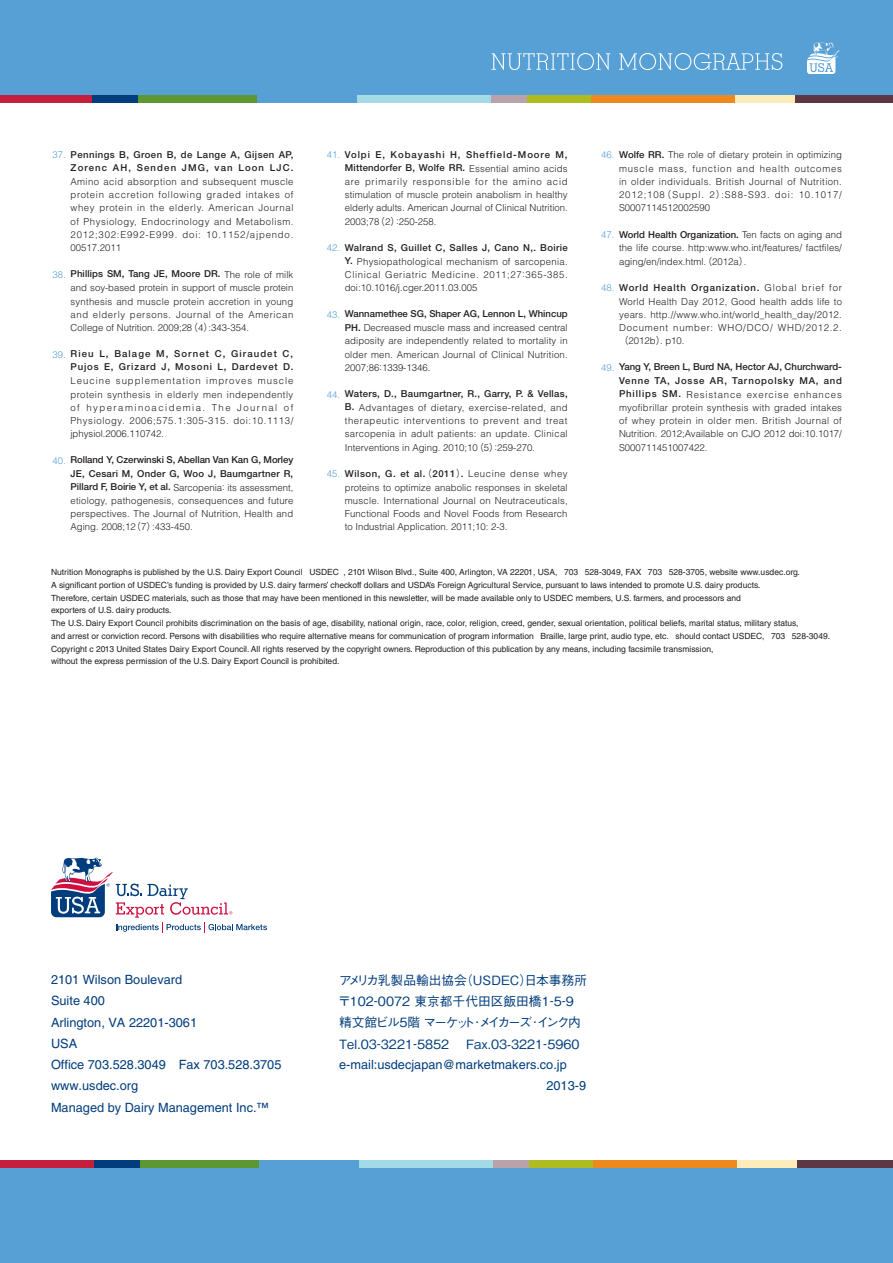
<style>
.page{position:relative;width:893px;height:1263px;background:#fff}
.page>*{position:absolute;margin:0;border:0;box-sizing:border-box;transform-origin:0 0}
.USA本文{font:12.75px "Helvetica LT Std";color:#013d7d}
.USA本文-2{font:500 12.75px "Gothic BBB Pro";color:#013d7d}
.USA本文-3{font:500 12.75px "Gothic BBB Pro";letter-spacing:-.135em;color:#013d7d}
.参考{font:300 9.6px/13.4px "Helvetica LT Std";letter-spacing:.005em;color:#231f20;text-align:justify}
.USA本文2{font:8.55px "Helvetica LT Std";color:#231f20}
.s1{color:#56a0d5}
.s2{font-family:"Helvetica Neue LT Std";font-weight:500}
.s3{font-family:"Gothic BBB Pro";font-weight:500}
</style>
<div class="page">
<div style="left:0;top:1167px;width:893px;height:96px;background:#56a0d5"></div>
<div style="left:93px;top:1160px;width:47px;height:7px;background:#013d7d"></div>
<div style="left:0;top:1160px;width:94px;height:7px;background:#c51f3d"></div>
<div style="left:140px;top:1160px;width:119px;height:7px;background:#5c9731"></div>
<div style="left:259px;top:1160px;width:100px;height:7px;background:#56a0d5"></div>
<div style="left:359px;top:1160px;width:134px;height:7px;background:#a2dbe6"></div>
<div style="left:493px;top:1160px;width:36px;height:7px;background:#b9a3ab"></div>
<div style="left:529px;top:1160px;width:64px;height:7px;background:#aebc21"></div>
<div style="left:593px;top:1160px;width:145px;height:7px;background:#ed891d"></div>
<div style="left:738px;top:1160px;width:59px;height:7px;background:#feedbb"></div>
<div style="left:797px;top:1160px;width:96px;height:7px;background:#5e3744"></div>
<div style="left:0;top:0;width:893px;height:95px;background:#56a0d5"></div>
<div style="left:91px;top:95px;width:47px;height:8px;background:#013d7d"></div>
<div style="left:0;top:95px;width:92px;height:8px;background:#c51f3d"></div>
<div style="left:138px;top:95px;width:119px;height:8px;background:#5c9731"></div>
<div style="left:257px;top:95px;width:100px;height:8px;background:#56a0d5"></div>
<div style="left:357px;top:95px;width:134px;height:8px;background:#a2dbe6"></div>
<div style="left:491px;top:95px;width:36px;height:8px;background:#b9a3ab"></div>
<div style="left:527px;top:95px;width:64px;height:8px;background:#aebc21"></div>
<div style="left:591px;top:95px;width:145px;height:8px;background:#ed891d"></div>
<div style="left:736px;top:95px;width:59px;height:8px;background:#feedbb"></div>
<div style="left:795px;top:95px;width:98px;height:8px;background:#5e3744"></div>
<svg style="left:51px;top:858px;width:216px;height:75px"></svg>
<svg style="left:807px;top:43px;width:33px;height:31px"></svg>
<svg style="left:492px;top:53px;width:118px;height:17px"></svg>
<svg style="left:619px;top:53px;width:163px;height:17px"></svg>
<p class="参考" style="left:71px;top:148px;width:224px;text-indent:-18px"><span class="s1">37.</span> <span class="s2">Pennings B, Groen B, de Lange A, Gijsen AP, Zorenc AH, Senden JMG, van Loon LJC.<br></span>Amino acid absorption and subsequent muscle protein accretion following graded intakes of whey protein in the elderly. American Journal of Physiology, Endocrinology and Metabolism.<br>2012;302:E992-E999. doi: 10.1152/ajpendo.<br>00517.2011</p>
<p class="参考" style="left:71px;top:267px;width:224px;text-indent:-18px"><span class="s1">38.</span> <span class="s2">Phillips SM, Tang JE, Moore DR.</span> The role of milk and soy-based protein in support of muscle protein synthesis and muscle protein accretion in young and elderly persons. Journal of the American College of Nutrition. 2009;28<span class="s3">（</span>4<span class="s3">）</span>:343-354.</p>
<p class="参考" style="left:71px;top:347px;width:224px;text-indent:-18px"><span class="s1">39.</span> <span class="s2">Rieu L, Balage M, Sornet C, Giraudet C, Pujos E, Grizard J, Mosoni L, Dardevet D.<br></span>Leucine supplementation improves muscle protein synthesis in elderly men independently of hyperaminoacidemia. The Journal of Physiology. 2006;575.1:305-315. doi:10.1113/ jphysiol.2006.110742.</p>
<p class="参考" style="left:71px;top:453px;width:224px;text-indent:-18px"><span class="s1">40.</span> <span class="s2">Rolland Y, Czerwinski S, Abellan Van Kan G, Morley JE, Cesari M, Onder G, Woo J, Baumgartner R, Pillard F, Boirie Y, et al.</span> Sarcopenia: its assessment, etiology, pathogenesis, consequences and future perspectives. The Journal of Nutrition, Health and Aging. 2008;12<span class="s3">（</span>7<span class="s3">）</span>:433-450.</p>
<p class="参考" style="left:345px;top:148px;width:224px;text-indent:-18px"><span class="s1">41.</span> <span class="s2">Volpi E, Kobayashi H, Sheffield-Moore M, Mittendorfer B, Wolfe RR.</span> Essential amino acids are primarily responsible for the amino acid stimulation of muscle protein anabolism in healthy elderly adults. American Journal of Clinical Nutrition.<br>2003;78<span class="s3">（</span>2<span class="s3">）</span>:250-258.</p>
<p class="参考" style="left:345px;top:241px;width:224px;text-indent:-18px"><span class="s1">42.</span> <span class="s2">Walrand S, Guillet C, Salles J, Cano N,. Boirie Y.</span> Physiopathological mechanism of sarcopenia.<br>Clinical Geriatric Medicine. 2011;27:365-385. doi:10.1016/j.cger.2011.03.005</p>
<p class="参考" style="left:345px;top:307px;width:224px;text-indent:-18px"><span class="s1">43.</span> <span class="s2">Wannamethee SG, Shaper AG, Lennon L, Whincup PH.</span> Decreased muscle mass and increased central adiposity are independently related to mortality in older men. American Journal of Clinical Nutrition.<br>2007;86:1339-1346.</p>
<p class="参考" style="left:345px;top:387px;width:224px;text-indent:-18px"><span class="s1">44.</span> <span class="s2">Waters, D., Baumgartner, R., Garry, P. &amp; Vellas, B.</span> Advantages of dietary, exercise-related, and therapeutic interventions to prevent and treat sarcopenia in adult patients: an update. Clinical Interventions in Aging. 2010;10<span class="s3">（</span>5<span class="s3">）</span>:259-270.</p>
<p class="参考" style="left:345px;top:467px;width:224px;text-indent:-18px"><span class="s1">45.</span> <span class="s2">Wilson, G. et al.</span> <span class="s3">（</span><span class="s2">2011</span><span class="s3">）</span><span class="s2">.</span> Leucine dense whey proteins to optimize anabolic responses in skeletal muscle. International Journal on Neutraceuticals, Functional Foods and Novel Foods from Research to Industrial Application. 2011;10: 2-3.</p>
<p class="参考" style="left:619px;top:148px;width:224px;text-indent:-18px"><span class="s1">46.</span> <span class="s2">Wolfe RR.</span> The role of dietary protein in optimizing muscle mass, function and health outcomes in older individuals. British Journal of Nutrition.<br>2012;108<span class="s3">（</span>Suppl. 2<span class="s3">）</span>:S88-S93. doi: 10.1017/ S0007114512002590</p>
<p class="参考" style="left:619px;top:227px;width:224px;text-indent:-18px"><span class="s1">47.</span> <span class="s2">World Health Organization.</span> Ten facts on aging and the life course. http:www.who.int/features/ factfiles/ aging/en/index.html<span class="s3">（</span>. 2012a<span class="s3">）</span>.</p>
<p class="参考" style="left:619px;top:281px;width:224px;text-indent:-18px"><span class="s1">48.</span> <span class="s2">World Health Organization.</span> Global brief for World Health Day 2012, Good health adds life to years. http.//www.who.int/world_health_day/2012.<br>Document number: WHO/DCO/ WHD/2012.2.<span class="s3">（</span>2012b<span class="s3">）</span>. p10.</p>
<p class="参考" style="left:619px;top:360px;width:224px;text-indent:-18px"><span class="s1">49.</span> <span class="s2">Yang Y, Breen L, Burd NA, Hector AJ, Churchward-Venne TA, Josse AR, Tarnopolsky MA, and Phillips SM.</span> Resistance exercise enhances myofibrillar protein synthesis with graded intakes of whey protein in older men. British Journal of Nutrition. 2012;Available on CJO 2012 doi:10.1017/ S000711451007422.</p>
<p class="USA本文2" style="left:51px;top:567px;width:750px">Nutrition Monographs is published by the U.S. Dairy Export Council （USDEC , 2101 Wilson Blvd., Suite 400, Arlington, VA 22201, USA, （703 528-3049, FAX （703 528-3705, website www.usdec.org.</p>
<p class="USA本文2" style="left:51px;top:580px;width:711px">A significant portion of USDEC’s funding is provided by U.S. dairy farmers’ checkoff dollars and USDA’s Foreign Agricultural Service, pursuant to laws intended to promote U.S. dairy products.</p>
<p class="USA本文2" style="left:51px;top:593px;width:691px">Therefore, certain USDEC materials, such as those that may have been mentioned in this newsletter, will be made available only to USDEC members, U.S. farmers, and processors and</p>
<p class="USA本文2" style="left:51px;top:605px;width:122px">exporters of U.S. dairy products.</p>
<p class="USA本文2" style="left:51px;top:618px;width:749px">The U.S. Dairy Export Council prohibits discrimination on the basis of age, disability, national origin, race, color, religion, creed, gender, sexual orientation, political beliefs, marital status, military status,</p>
<p class="USA本文2" style="left:51px;top:631px;width:781px">and arrest or conviction record. Persons with disabilities who require alternative means for communication of program information （Braille, large print, audio type, etc. should contact USDEC, （703 528-3049.</p>
<p class="USA本文2" style="left:51px;top:644px;width:664px">Copyright c 2013 United States Dairy Export Council. All rights reserved by the copyright owners. Reproduction of this publication by any means, including facsimile transmission,</p>
<p class="USA本文2" style="left:51px;top:656px;width:290px">without the express permission of the U.S. Dairy Export Council is prohibited.</p>
<p class="USA本文" style="left:51px;top:972px;width:133px">2101 Wilson Boulevard</p>
<p class="USA本文" style="left:51px;top:993px;width:55px">Suite 400</p>
<p class="USA本文" style="left:51px;top:1015px;width:148px">Arlington, VA 22201-3061</p>
<p class="USA本文" style="left:51px;top:1036px;width:28px">USA</p>
<p class="USA本文" style="left:51px;top:1057px;width:232px">Office 703.528.3049 Fax 703.528.3705</p>
<p class="USA本文" style="left:51px;top:1078px;width:89px">www.usdec.org</p>
<p class="USA本文" style="left:51px;top:1100px;width:220px">Managed by Dairy Management Inc.™</p>
<p class="USA本文-2" style="left:339px;top:970px;width:249px">アメリカ乳製品輸出協会（USDEC）日本事務所</p>
<p class="USA本文-2" style="left:338px;top:991px;width:237px">〒102-0072 東京都千代田区飯田橋1-5-9</p>
<p class="USA本文-3" style="left:339px;top:1012px;width:243px">精文館ビル5階 マーケット･メイカーズ･インク内</p>
<p class="USA本文-2" style="left:339px;top:1033px;width:255px">Tel.03-3221-5852 　Fax.03-3221-5960　</p>
<p class="USA本文" style="left:339px;top:1057px;width:229px">e-mail:usdecjapan@marketmakers.co.jp</p>
</div>
